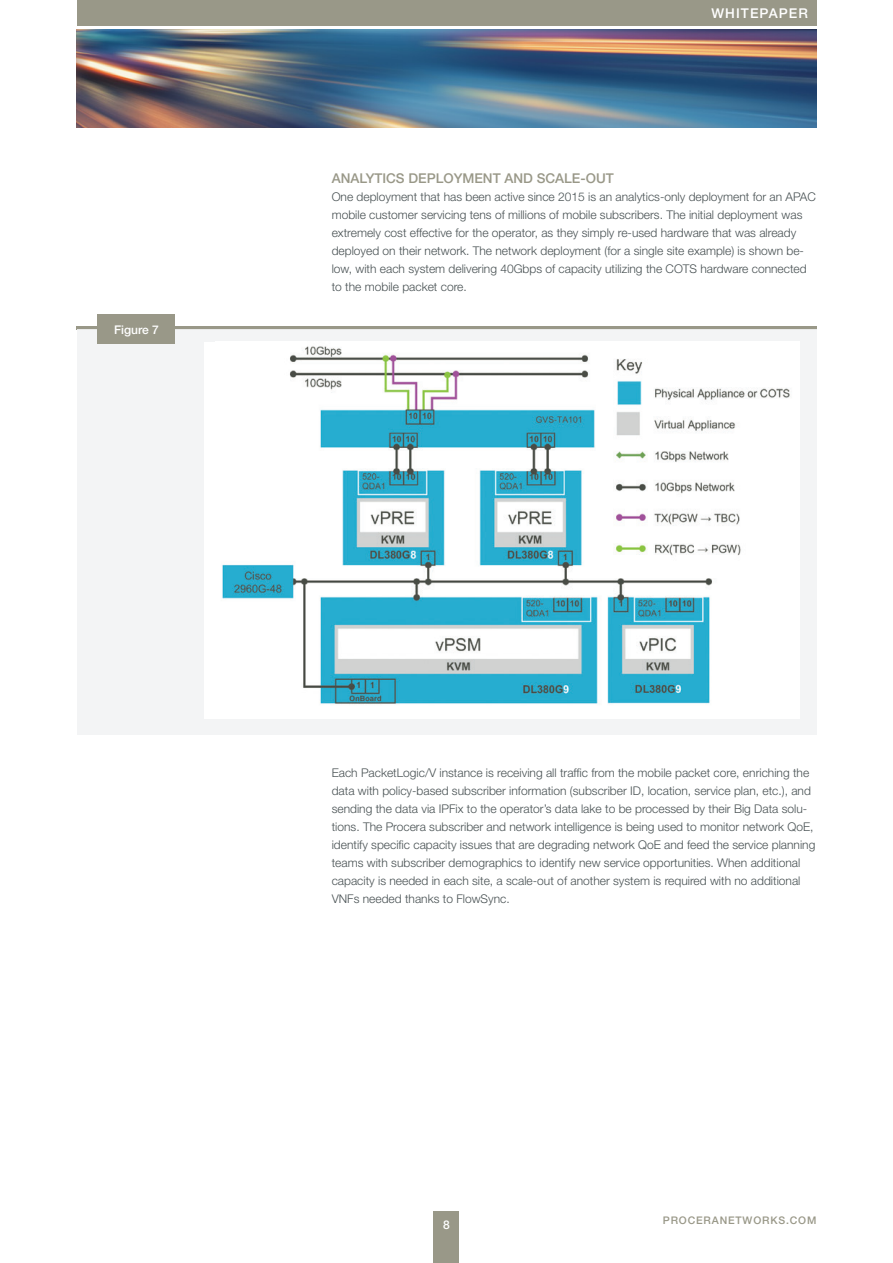
<style>
.page{position:relative;width:893px;height:1263px;background:#fff}
.page>*{position:absolute;margin:0;border:0;box-sizing:border-box;transform-origin:0 0}
.t1{font:500 13.5px "Helvetica Neue LT Pro";color:#999888}
.doc_type_top_title{font:500 13.5px "Helvetica Neue LT Pro";letter-spacing:.08em;color:#fff}
.t2{font:300 12px/18px "Helvetica Neue LT Pro";color:#485153}
.Figure_numbering_Wht{font:500 12px "Helvetica Neue LT Pro";color:#fff}
.t3{font:500 10.5px "Helvetica Neue LT Pro";letter-spacing:.08em;color:#999888}
</style>
<div class="page">
<div style="left:434px;top:1212px;width:25px;height:51px;background:#999888"></div>
<div style="left:77px;top:0;width:739px;height:26px;background:#999888"></div>
<img style="left:77px;top:30px;width:739px;height:98px">
<hr style="left:77px;top:326px;width:740px;height:3px;background:#999888">
<div style="left:77px;top:329px;width:740px;height:406px;background:#f2f3f4"></div>
<div style="left:98px;top:315px;width:77px;height:29px;background:#999888"></div>
<div style="left:204px;top:342px;width:595px;height:376px;background:#fff"></div>
<img style="left:222px;top:346px;width:568px;height:358px">
<p class="Figure_numbering_Wht" style="left:114px;top:322px;width:46px">Figure 7</p>
<p class="doc_type_top_title" style="left:713px;top:5px;width:96px">CASE STUDY</p>
<p class="doc_type_top_title" style="left:711px;top:5px;width:98px">WHITEPAPER</p>
<p class="t1" style="left:332px;top:170px;width:284px">ANALYTICS DEPLOYMENT AND SCALE-OUT</p>
<p class="t2" style="left:332px;top:187px;width:486px">One deployment that has been active since 2015 is an analytics-only deployment for an APAC mobile customer servicing tens of millions of mobile subscribers. The initial deployment was extremely cost effective for the operator, as they simply re-used hardware that was already deployed on their network. The network deployment (for a single site example) is shown be&shy;low, with each system delivering 40Gbps of capacity utilizing the COTS hardware connected to the mobile packet core.</p>
<p class="t2" style="left:332px;top:763px;width:485px">Each PacketLogic/V instance is receiving all traffic from the mobile packet core, enriching the data with policy-based subscriber information (subscriber ID, location, service plan, etc.), and sending the data via IPFix to the operator’s data lake to be processed by their Big Data solu&shy;tions. The Procera subscriber and network intelligence is being used to monitor network QoE, identify specific capacity issues that are degrading network QoE and feed the service planning teams with subscriber demographics to identify new service opportunities. When additional capacity is needed in each site, a scale-out of another system is required with no additional VNFs needed thanks to FlowSync.</p>
<p class="Figure_numbering_Wht" style="left:443px;top:1217px;width:8px">8</p>
<p class="t3" style="left:663px;top:1214px;width:155px">PROCERANETWORKS.COM</p>
</div>
